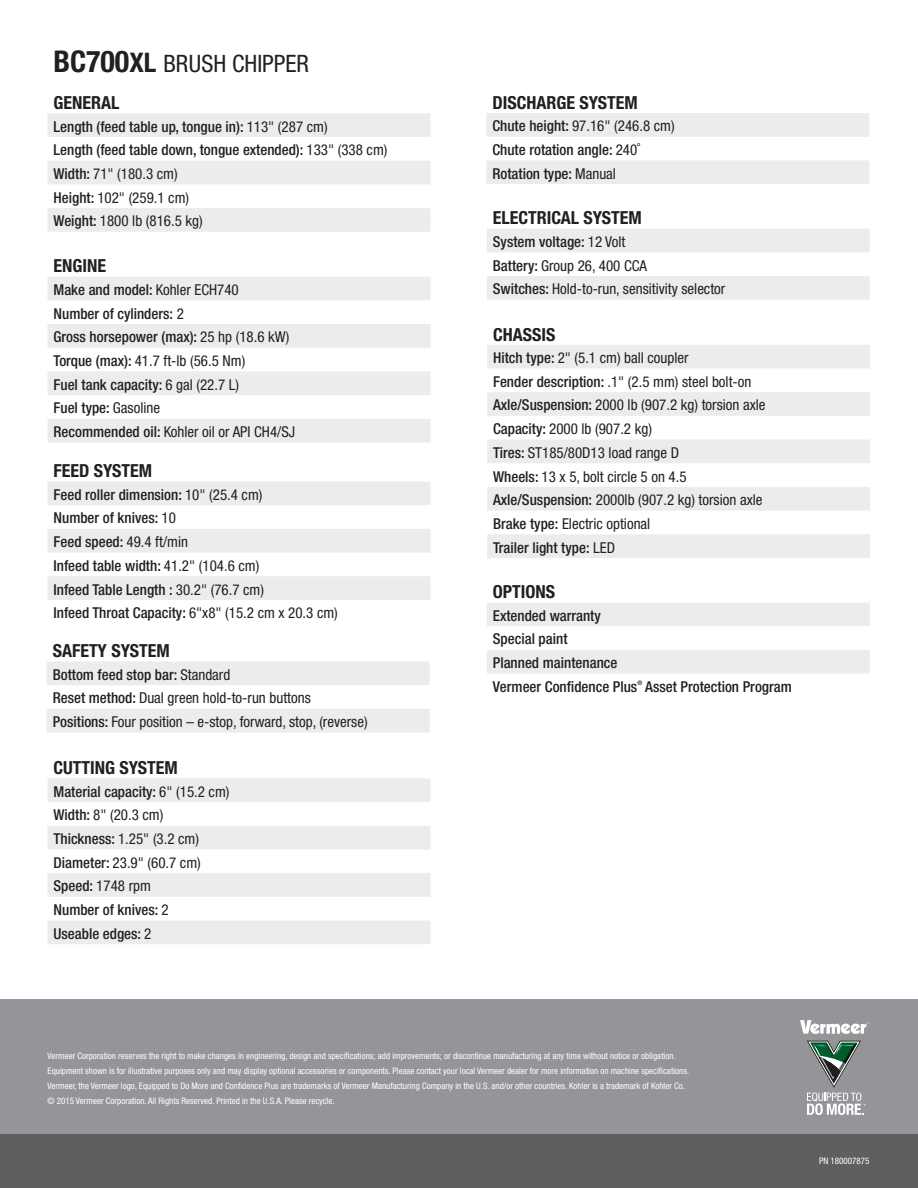
<style>
.page{position:relative;width:918px;height:1188px;background:#fff}
.page>*{position:absolute;margin:0;border:0;box-sizing:border-box;transform-origin:0 0}
.t1{font:condensed 24px "Helvetica Neue";color:#231f20}
.t2{font:700 condensed 18px "Helvetica Neue";color:#231f20}
.t3{font:500 condensed 15px/23.7px "Helvetica Neue";color:#231f20}
.t4{font:condensed 15px/23.7px "Helvetica Neue";color:#231f20}
.t5{font:condensed 9px/15px "Helvetica Neue";color:#fff}
.t6{font:500 condensed 6.15px "Helvetica Neue";color:#231f20}
.s1{font-weight:700;font-size:30px}
.s2{font-weight:700;font-size:27px}
.s3{font-weight:400}
.s4{font-weight:500}
</style>
<div class="page">
<svg style="left:48px;top:113px;width:382px;height:119px;fill:#ececee"></svg>
<svg style="left:48px;top:277px;width:382px;height:165px;fill:#ececee"></svg>
<svg style="left:48px;top:778px;width:382px;height:166px;fill:#ececee"></svg>
<svg style="left:486px;top:113px;width:383px;height:71px"></svg>
<svg style="left:47px;top:662px;width:383px;height:71px"></svg>
<svg style="left:48px;top:482px;width:382px;height:118px;fill:#ececee"></svg>
<svg style="left:487px;top:229px;width:383px;height:71px"></svg>
<svg style="left:487px;top:345px;width:383px;height:213px;fill:#ececee"></svg>
<svg style="left:487px;top:603px;width:383px;height:70px"></svg>
<div style="left:0;top:999px;width:918px;height:151px;background:#939598"></div>
<svg style="left:807px;top:1041px;width:59px;height:74px"></svg>
<svg style="left:800px;top:1020px;width:68px;height:14px"></svg>
<div style="left:0;top:1134px;width:918px;height:54px;background:#5f5f62"></div>
<h1 class="t1" style="left:53px;top:50px;width:257px"><span class="s1">BC700</span><span class="s2">XL</span> BRUSH CHIPPER</h1>
<p class="t2" style="left:54px;top:92px;width:68px">GENERAL</p>
<p class="t3" style="left:54px;top:114px;width:335px">Length (feed table up, tongue in): <span class="s3">113" (287 cm)<br></span>Length (feed table down, tongue extended): <span class="s3">133" (338 cm)<br></span>Width: <span class="s3">71" (180.3 cm)<br></span>Height: <span class="s3">102" (259.1 cm)<br></span>Weight: <span class="s3">1800 lb (816.5 kg)</span></p>
<p class="t2" style="left:54px;top:255px;width:54px">ENGINE</p>
<p class="t3" style="left:54px;top:278px;width:243px">Make and model: <span class="s3">Kohler ECH740<br></span>Number of cylinders: <span class="s3">2<br></span>Gross horsepower (max): <span class="s3">25 hp (18.6 kW)<br></span>Torque (max): <span class="s3">41.7 ft-lb (56.5 Nm)<br></span>Fuel tank capacity: <span class="s3">6 gal (22.7 L)<br></span>Fuel type: <span class="s3">Gasoline<br></span>Recommended oil: <span class="s3">Kohler oil or API CH4/SJ</span></p>
<p class="t2" style="left:54px;top:460px;width:100px">FEED SYSTEM</p>
<p class="t3" style="left:54px;top:482px;width:286px">Feed roller dimension: <span class="s3">10" (25.4 cm)<br></span>Number of knives: <span class="s3">10<br></span>Feed speed: <span class="s3">49.4 ft/min<br></span>Infeed table width: <span class="s3">41.2" (104.6 cm)<br></span>Infeed Table Length : <span class="s3">30.2" (76.7 cm)<br></span>Infeed Throat Capacity: <span class="s3">6"x8" (15.2 cm x 20.3 cm)</span></p>
<p class="t2" style="left:53px;top:640px;width:119px">SAFETY SYSTEM</p>
<p class="t4" style="left:53px;top:663px;width:316px"><span class="s4">Bottom feed stop bar:</span> Standard<br><span class="s4">Reset method:</span> Dual green hold-to-run buttons<br><span class="s4">Positions:</span> Four position – e-stop, forward, stop, (reverse)</p>
<p class="t2" style="left:54px;top:757px;width:126px">CUTTING SYSTEM</p>
<p class="t3" style="left:54px;top:779px;width:177px">Material capacity: <span class="s3">6" (15.2 cm)<br></span>Width: <span class="s3">8" (20.3 cm)<br></span>Thickness: <span class="s3">1.25" (3.2 cm)<br></span>Diameter: <span class="s3">23.9" (60.7 cm)<br></span>Speed: <span class="s3">1748 rpm<br></span>Number of knives: <span class="s3">2<br></span>Useable edges: <span class="s3">2</span></p>
<p class="t2" style="left:492px;top:92px;width:147px">DISCHARGE SYSTEM</p>
<p class="t3" style="left:492px;top:114px;width:184px">Chute height: <span class="s3">97.16" (246.8 cm)<br></span>Chute rotation angle: <span class="s3">240˚<br></span>Rotation type: <span class="s3">Manual</span></p>
<p class="t2" style="left:493px;top:207px;width:150px">ELECTRICAL SYSTEM</p>
<p class="t4" style="left:493px;top:230px;width:234px"><span class="s4">System voltage:</span> 12 Volt<br><span class="s4">Battery:</span> Group 26, 400 CCA<br><span class="s4">Switches:</span> Hold-to-run, sensitivity selector</p>
<p class="t2" style="left:493px;top:323px;width:64px">CHASSIS</p>
<p class="t4" style="left:493px;top:346px;width:274px"><span class="s4">Hitch type:</span> 2" (5.1 cm) ball coupler<br><span class="s4">Fender description:</span> .1" (2.5 mm) steel bolt-on <span class="s4">Axle/Suspension:</span> 2000 lb (907.2 kg) torsion axle <span class="s4">Capacity:</span> 2000 lb (907.2 kg)<br><span class="s4">Tires:</span> ST185/80D13 load range D<br><span class="s4">Wheels:</span> 13 x 5, bolt circle 5 on 4.5<br><span class="s4">Axle/Suspension:</span> 2000lb (907.2 kg) torsion axle <span class="s4">Brake type:</span> Electric optional<br><span class="s4">Trailer light type:</span> LED</p>
<p class="t2" style="left:493px;top:581px;width:64px">OPTIONS</p>
<p class="t3" style="left:493px;top:603px;width:146px">Extended warranty<br>Special paint<br>Planned maintenance<br>Vermeer Confidence Plus</p>
<p class="t6" style="left:637px;top:679px;width:6px">®</p>
<p class="t3" style="left:645px;top:674px;width:148px">Asset Protection Program</p>
<p class="t5" style="left:48px;top:1049px;width:643px">Vermeer Corporation reserves the right to make changes in engineering, design and specifications; add improvements; or discontinue manufacturing at any time without notice or obligation.<br>Equipment shown is for illustrative purposes only and may display optional accessories or components. Please contact your local Vermeer dealer for more information on machine specifications.<br>Vermeer, the Vermeer logo, Equipped to Do More and Confidence Plus are trademarks of Vermeer Manufacturing Company in the U.S. and/or other countries. Kohler is a trademark of Kohler Co. © 2015 Vermeer Corporation. All Rights Reserved. Printed in the U.S.A. Please recycle.</p>
<p class="t5" style="left:819px;top:1154px;width:52px">PN 180007875</p>
</div>
